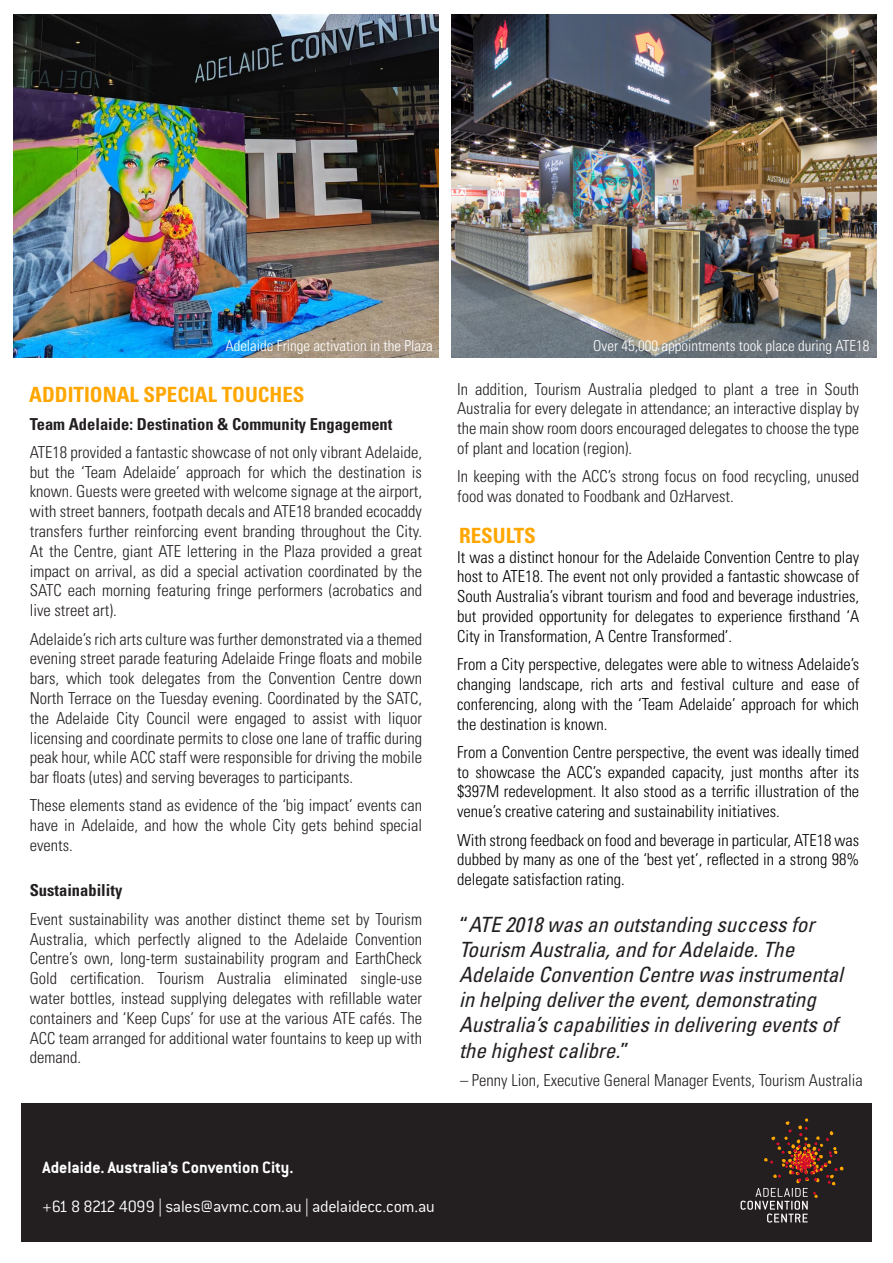
<style>
.page{position:relative;width:893px;height:1263px;background:#fff}
.page>*{position:absolute;margin:0;border:0;box-sizing:border-box;transform-origin:0 0}
.t1{font:italic condensed 21px/25.2px "Univers LT Std";color:#231f20}
.Paragraph_Style_2{font:700 condensed 21px "Univers LT Std";color:#ffa700}
.t2{font:300 18px "Conduit ITC Std";letter-spacing:-.015em;color:#fff}
.t3{font:700 18px "Conduit ITC Std";color:#fff}
.t4{font:300 condensed 16.5px/19.8px "Univers LT Std";color:#231f20;text-align:justify}
.t5{font:300 condensed 16.5px/19.8px "Univers LT Std";color:#000;text-align:justify}
.t6{font:700 condensed 16.5px "Univers LT Std";color:#231f20}
.t7{font:300 condensed 15px "Univers LT Std";color:#fff}
.s1{font-style:normal}
</style>
<div class="page">
<div style="left:21px;top:1103px;width:851px;height:139px;background:#231f20"></div>
<svg style="left:741px;top:1118px;width:102px;height:104px"></svg>
<img style="left:451px;top:15px;width:425px;height:342px">
<img style="left:14px;top:15px;width:424px;height:342px">
<p class="t7" style="left:225px;top:336px;width:209px">Adelaide Fringe activation in the Plaza</p>
<p class="t7" style="left:593px;top:336px;width:278px">Over 45,000 appointments took place during ATE18</p>
<p class="Paragraph_Style_2" style="left:29px;top:382px;width:277px">ADDITIONAL SPECIAL TOUCHES</p>
<p class="t6" style="left:30px;top:413px;width:364px">Team Adelaide: Destination &amp; Community Engagement</p>
<p class="t4" style="left:30px;top:442px;width:394px">ATE18 provided a fantastic showcase of not only vibrant Adelaide, but the ‘Team Adelaide’ approach for which the destination is known. Guests were greeted with welcome signage at the airport, with street banners, footpath decals and ATE18 branded ecocaddy transfers further reinforcing event branding throughout the City.<br>At the Centre, giant ATE lettering in the Plaza provided a great impact on arrival, as did a special activation coordinated by the SATC each morning featuring fringe performers (acrobatics and live street art).</p>
<p class="t4" style="left:30px;top:629px;width:394px">Adelaide’s rich arts culture was further demonstrated via a themed evening street parade featuring Adelaide Fringe floats and mobile bars, which took delegates from the Convention Centre down North Terrace on the Tuesday evening. Coordinated by the SATC, the Adelaide City Council were engaged to assist with liquor licensing and coordinate permits to close one lane of traffic during peak hour, while ACC staff were responsible for driving the mobile bar floats (utes) and serving beverages to participants.</p>
<p class="t4" style="left:30px;top:796px;width:394px">These elements stand as evidence of the ‘big impact’ events can have in Adelaide, and how the whole City gets behind special events.</p>
<p class="t6" style="left:30px;top:880px;width:94px">Sustainability</p>
<p class="t4" style="left:30px;top:909px;width:394px">Event sustainability was another distinct theme set by Tourism Australia, which perfectly aligned to the Adelaide Convention Centre’s own, long-term sustainability program and EarthCheck Gold certification. Tourism Australia eliminated single-use water bottles, instead supplying delegates with refillable water containers and ‘Keep Cups’ for use at the various ATE cafés. The ACC team arranged for additional water fountains to keep up with demand.</p>
<p class="t4" style="left:457px;top:379px;width:404px">In addition, Tourism Australia pledged to plant a tree in South Australia for every delegate in attendance; an interactive display by the main show room doors encouraged delegates to choose the type of plant and location (region).</p>
<p class="t4" style="left:457px;top:467px;width:404px">In keeping with the ACC’s strong focus on food recycling, unused food was donated to Foodbank and OzHarvest.</p>
<p class="Paragraph_Style_2" style="left:459px;top:522px;width:78px">RESULTS</p>
<p class="t5" style="left:457px;top:547px;width:404px">It was a distinct honour for the Adelaide Convention Centre to play host to ATE18. The event not only provided a fantastic showcase of South Australia’s vibrant tourism and food and beverage industries, but provided opportunity for delegates to experience firsthand ‘A City in Transformation, A Centre Transformed’.</p>
<p class="t5" style="left:457px;top:654px;width:404px">From a City perspective, delegates were able to witness Adelaide’s changing landscape, rich arts and festival culture and ease of conferencing, along with the ‘Team Adelaide’ approach for which the destination is known.</p>
<p class="t5" style="left:457px;top:742px;width:404px">From a Convention Centre perspective, the event was ideally timed to showcase the ACC’s expanded capacity, just months after its $397M redevelopment. It also stood as a terrific illustration of the venue’s creative catering and sustainability initiatives.</p>
<p class="t5" style="left:457px;top:830px;width:404px">With strong feedback on food and beverage in particular, ATE18 was dubbed by many as one of the ‘best yet’, reflected in a strong 98% delegate satisfaction rating.</p>
<p class="t1" style="left:459px;top:911px;width:391px"><span class="s1">“</span> ATE2018wasanoutstandingsuccessfor Tourism Australia,andforAdelaide.The AdelaideConventionCentrewasinstrumental inhelpingdelivertheevent,demonstrating Australia’scapabilitiesindeliveringeventsof thehighestcalibre.<span class="s1">”</span></p>
<p class="t4" style="left:460px;top:1070px;width:404px">– Penny Lion, Executive General Manager Events, Tourism Australia</p>
<p class="t3" style="left:43px;top:1157px;width:253px">Adelaide. Australia’s Convention City.</p>
<p class="t2" style="left:43px;top:1195px;width:394px">+61 8 8212 4099 | sales@avmc.com.au | adelaidecc.com.au</p>
</div>
